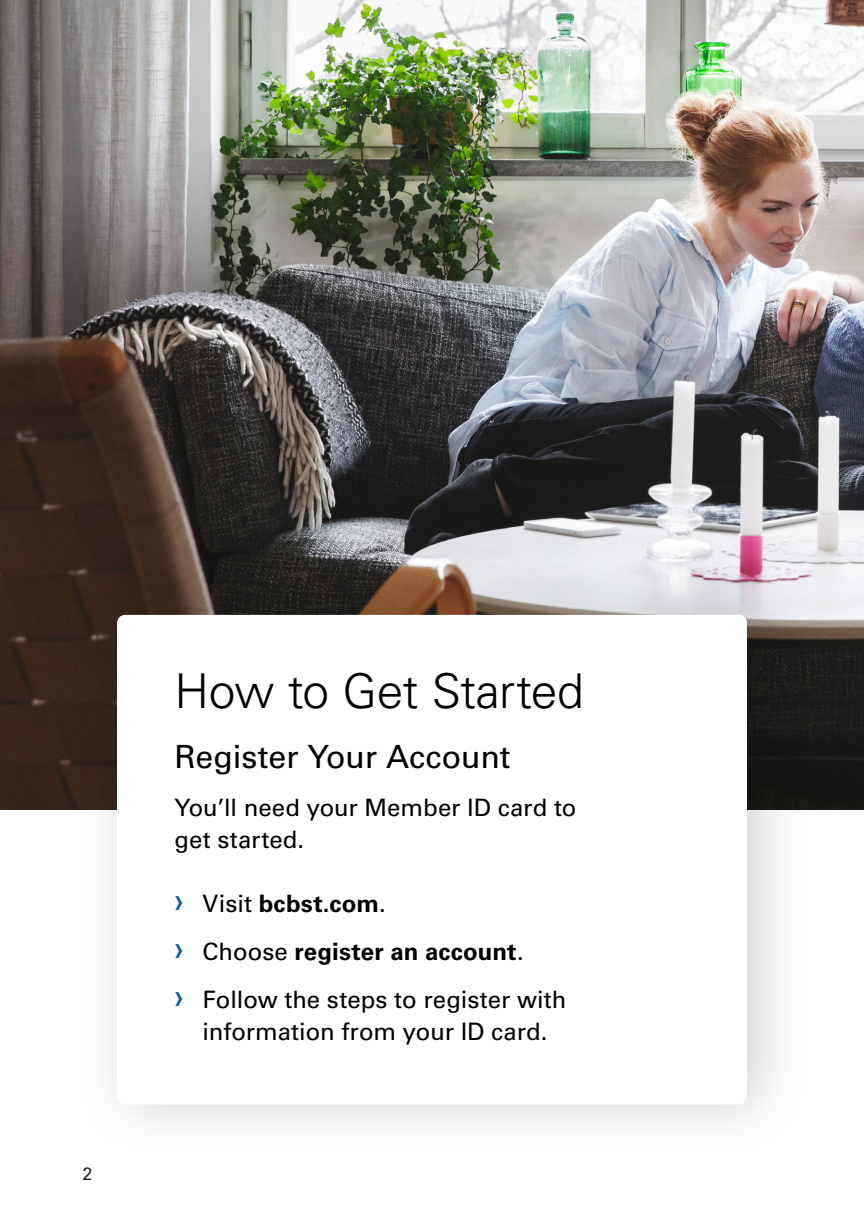
<style>
.page{position:relative;width:864px;height:1224px;background:#fff}
.page>*{position:absolute;margin:0;border:0;box-sizing:border-box;transform-origin:0 0}
.t1{font:300 48px "Univers LT Std";letter-spacing:-.015em;color:#000}
.t2{font:32px "Univers LT Std";letter-spacing:-.005em;color:#000}
.t3{font:24px/32px "Univers LT Std";letter-spacing:-.005em;color:#000}
.t4{font:700 24px "Univers LT Std";letter-spacing:.01em;color:#000}
.t5{font:18px "Univers LT Std";color:#292829}
.s1{font-weight:400;font-size:36px;color:#0063a7}
.s2{font-weight:400}
.s3{font-size:36px;color:#0063a7}
</style>
<div class="page">
<img style="left:0;top:0;width:864px;height:810px">
<div style="left:71px;top:559px;width:742px;height:602px;background:#000;opacity:.2"></div>
<div style="left:117px;top:615px;width:630px;height:489px;background:#fff;border-radius:8px"></div>
<p class="t5" style="left:83px;top:1163px;width:12px">2</p>
<h2 class="t1" style="left:175px;top:662px;width:411px">How to Get Started</h2>
<p class="t2" style="left:175px;top:738px;width:337px">Register Your Account</p>
<p class="t3" style="left:175px;top:792px;width:403px">You’ll need your Member ID card to get started.</p>
<p class="t4" style="left:175px;top:889px;width:213px"><span class="s1">›</span> <span class="s2">Visit</span> bcbst.com<span class="s2">.</span></p>
<p class="t4" style="left:175px;top:937px;width:351px"><span class="s1">›</span> <span class="s2">Choose</span> register an account<span class="s2">.</span></p>
<p class="t3" style="left:175px;top:984px;width:393px;text-align:center"><span class="s3">›</span> Follow the steps to register with information from your ID card.</p>
</div>
